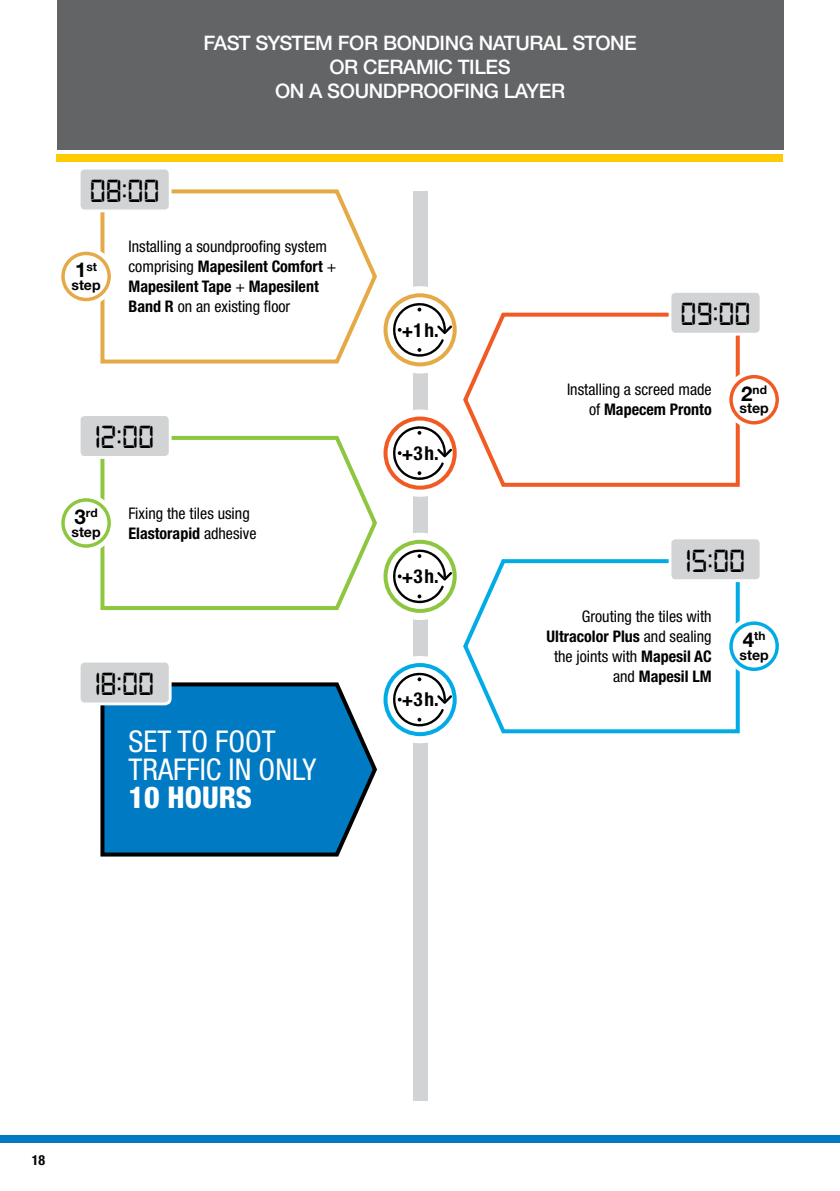
<style>
.page{position:relative;width:840px;height:1191px;background:#fff}
.page>*{position:absolute;margin:0;border:0;box-sizing:border-box;transform-origin:0 0}
.t1{font:34px "Digital 7";color:#000}
.t2{font:condensed 30px/28px "Helvetica Neue LTW1 G";color:#fff}
.t3{font:800 condensed 30px "Helvetica Neue LTW1 G";color:#fff}
.t4{font:500 20px/24px "Helvetica Neue LTW1 G";letter-spacing:-.02em;color:#fff;text-align:center}
.t5{font:700 condensed 19.2px "Helvetica Neue LTW1 G";letter-spacing:.1em;color:#000}
.t6{font:condensed 16px/20px "Helvetica Neue LTW1 G";color:#000}
.t7{font:700 14px "Helvetica Neue LTW1 G";color:#000}
.t8{font:700 condensed 14px "Helvetica Neue LTW1 G";color:#000}
.t9{font:700 12px "Helvetica Neue LTW1 G";color:#000}
.s1{font-size:20.4px}
.s2{font-weight:700}
</style>
<div class="page">
<div style="left:57px;top:0;width:725px;height:149px;background:#636466"></div>
<div style="left:413px;top:191px;width:14px;height:910px;background:#d1d3d4"></div>
<div style="left:0;top:1134px;width:839px;height:8px;background:#007ac2"></div>
<div style="left:377px;top:287px;width:85px;height:85px;background:#fff;border-radius:50%"></div>
<svg style="left:385px;top:295px;width:69px;height:69px"></svg>
<div style="left:383px;top:293px;width:73px;height:73px;border:4px solid #e5a946;border-radius:50%"></div>
<svg style="left:392px;top:302px;width:60px;height:55px"></svg>
<div style="left:377px;top:410px;width:85px;height:86px;background:#fff;border-radius:50%"></div>
<svg style="left:385px;top:418px;width:69px;height:69px"></svg>
<div style="left:383px;top:416px;width:73px;height:73px;border:4px solid #f15a22;border-radius:50%"></div>
<svg style="left:392px;top:425px;width:60px;height:55px"></svg>
<div style="left:377px;top:533px;width:85px;height:86px;background:#fff;border-radius:50%"></div>
<svg style="left:385px;top:542px;width:69px;height:69px"></svg>
<div style="left:383px;top:540px;width:73px;height:73px;border:4px solid #8dc63f;border-radius:50%"></div>
<svg style="left:392px;top:549px;width:60px;height:54px"></svg>
<div style="left:377px;top:657px;width:85px;height:85px;background:#fff;border-radius:50%"></div>
<svg style="left:385px;top:665px;width:69px;height:69px"></svg>
<div style="left:383px;top:663px;width:73px;height:73px;border:4px solid #00abe6;border-radius:50%"></div>
<svg style="left:392px;top:672px;width:60px;height:54px"></svg>
<svg style="left:100px;top:189px;width:277px;height:175px"></svg>
<div style="left:79px;top:168px;width:91px;height:43px;background:#d1d3d4;border-radius:5px"></div>
<div style="left:78px;top:167px;width:93px;height:45px;border:3px solid #fff;border-radius:5px"></div>
<svg style="left:100px;top:435px;width:277px;height:176px"></svg>
<div style="left:79px;top:414px;width:91px;height:43px;background:#d1d3d4;border-radius:5px"></div>
<div style="left:78px;top:413px;width:93px;height:46px;border:3px solid #fff;border-radius:5px"></div>
<svg style="left:463px;top:312px;width:277px;height:175px"></svg>
<div style="left:669px;top:291px;width:91px;height:43px;background:#d1d3d4;border-radius:5px"></div>
<div style="left:668px;top:290px;width:94px;height:45px;border:3px solid #fff;border-radius:5px"></div>
<svg style="left:463px;top:559px;width:277px;height:175px"></svg>
<div style="left:669px;top:538px;width:91px;height:42px;background:#d1d3d4;border-radius:5px"></div>
<div style="left:668px;top:536px;width:94px;height:46px;border:3px solid #fff;border-radius:5px"></div>
<svg style="left:100px;top:682px;width:277px;height:175px;background:#147cba"></svg>
<div style="left:79px;top:661px;width:91px;height:43px;background:#d1d3d4;border-radius:5px"></div>
<div style="left:78px;top:659px;width:93px;height:46px;border:3px solid #fff;border-radius:5px"></div>
<div style="left:57px;top:154px;width:725px;height:8px;background:#ffcb05"></div>
<svg style="left:58px;top:248px;width:56px;height:57px"></svg>
<div style="left:57px;top:247px;width:58px;height:58px;border:1px solid #fff;border-radius:50%"></div>
<div style="left:63px;top:253px;width:46px;height:46px;background:#fff;border-radius:50%"></div>
<div style="left:61px;top:252px;width:50px;height:49px;border:3px solid #e5a946;border-radius:50%"></div>
<svg style="left:725px;top:371px;width:57px;height:57px"></svg>
<div style="left:724px;top:371px;width:58px;height:58px;border:1px solid #fff;border-radius:50%"></div>
<div style="left:730px;top:377px;width:46px;height:46px;background:#fff;border-radius:50%"></div>
<div style="left:729px;top:375px;width:49px;height:49px;border:3px solid #f15a22;border-radius:50%"></div>
<svg style="left:58px;top:494px;width:56px;height:57px"></svg>
<div style="left:57px;top:494px;width:58px;height:58px;border:1px solid #fff;border-radius:50%"></div>
<div style="left:63px;top:500px;width:46px;height:46px;background:#fff;border-radius:50%"></div>
<div style="left:61px;top:498px;width:50px;height:50px;border:3px solid #8dc63f;border-radius:50%"></div>
<svg style="left:725px;top:618px;width:57px;height:56px"></svg>
<div style="left:724px;top:617px;width:58px;height:58px;border:1px solid #fff;border-radius:50%"></div>
<div style="left:730px;top:623px;width:46px;height:46px;background:#fff;border-radius:50%"></div>
<div style="left:729px;top:621px;width:49px;height:50px;border:3px solid #00abe6;border-radius:50%"></div>
<h1 class="t1" style="left:90px;top:176px;width:71px">08:00</h1>
<p class="t4" style="left:203px;top:31px;width:434px">FAST SYSTEM FOR BONDING NATURAL STONE<br>OR CERAMIC TILES<br>ON A SOUNDPROOFING LAYER</p>
<p class="t9" style="left:75px;top:259px;width:24px"><span class="s1">1</span>st</p>
<p class="t7" style="left:71px;top:276px;width:31px">step</p>
<p class="t6" style="left:128px;top:237px;width:209px">Installing a soundproofing system comprising <span class="s2">Mapesilent Comfort</span> +<br><span class="s2">Mapesilent Tape</span> + <span class="s2">Mapesilent<br>Band R</span> on an existing floor</p>
<p class="t5" style="left:401px;top:318px;width:38px">+1h.</p>
<h1 class="t1" style="left:680px;top:299px;width:71px">09:00</h1>
<h1 class="t1" style="left:95px;top:422px;width:61px">12:00</h1>
<p class="t9" style="left:74px;top:505px;width:25px"><span class="s1">3</span>rd</p>
<p class="t7" style="left:71px;top:523px;width:31px">step</p>
<p class="t6" style="left:128px;top:503px;width:129px">Fixing the tiles using<br><span class="s2">Elastorapid</span> adhesive</p>
<h1 class="t1" style="left:95px;top:669px;width:61px">18:00</h1>
<h2 class="t2" style="left:128px;top:727px;width:189px">SET TO FOOT<br>TRAFFIC IN ONLY</h2>
<h2 class="t3" style="left:128px;top:779px;width:125px">10 HOURS</h2>
<p class="t5" style="left:401px;top:441px;width:38px">+3h.</p>
<p class="t5" style="left:401px;top:565px;width:38px">+3h.</p>
<p class="t5" style="left:401px;top:688px;width:38px">+3h.</p>
<p class="t6" style="left:566px;top:380px;width:146px;text-align:right">Installing a screed made of <span class="s2">Mapecem Pronto</span></p>
<p class="t9" style="left:740px;top:382px;width:27px"><span class="s1">2</span>nd</p>
<p class="t7" style="left:739px;top:400px;width:31px">step</p>
<h1 class="t1" style="left:685px;top:545px;width:61px">15:00</h1>
<p class="t6" style="left:546px;top:606px;width:166px;text-align:right">Grouting the tiles with<br><span class="s2">Ultracolor Plus</span> and sealing the joints with <span class="s2">Mapesil AC </span>and <span class="s2">Mapesil LM</span></p>
<p class="t9" style="left:742px;top:628px;width:24px"><span class="s1">4</span>th</p>
<p class="t7" style="left:739px;top:646px;width:31px">step</p>
<p class="t8" style="left:32px;top:1152px;width:15px">18</p>
</div>
